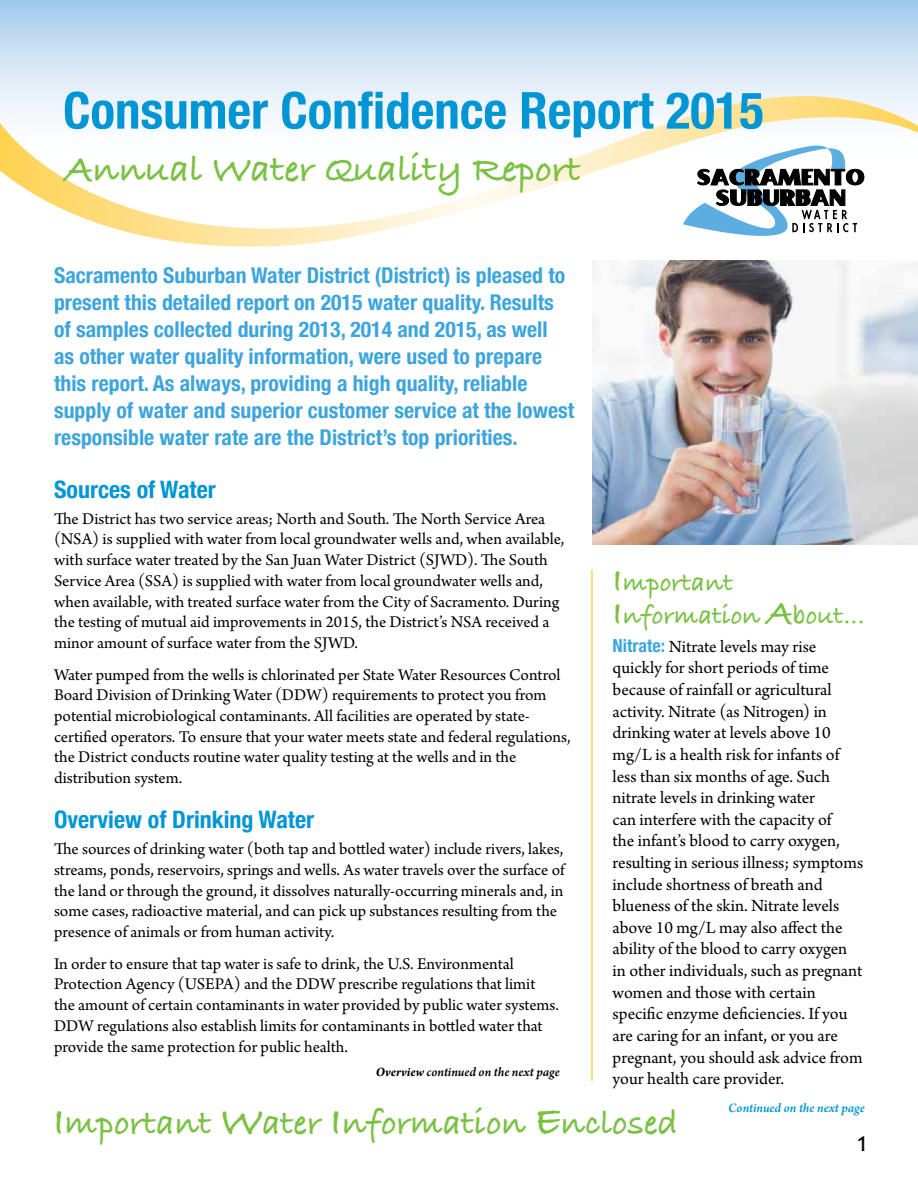
<style>
.page{position:relative;width:918px;height:1187px;background:#fff}
.page>*{position:absolute;margin:0;border:0;box-sizing:border-box;transform-origin:0 0}
.t1{font:700 condensed 51px "Helvetica Neue";color:#0096d6}
.t2{font:700 39px "Bradley Hand ITCTT";color:#7ac143}
.t3{font:700 36px "Bradley Hand ITCTT";color:#7ac143}
.t4{font:28.5px "Candara";color:#000}
.t5{font:700 27px/33px "Bradley Hand ITCTT";color:#7ac143}
.t6{font:700 condensed 24px "Helvetica Neue";color:#0096d6}
.t7{font:700 condensed 21.75px/27px "Helvetica Neue";color:#3da5dd}
.t8{font:18px/21.6px "Arno Pro";color:#000}
.t9{font:17.25px/20.7px "Arno Pro";color:#000}
.t10{font:italic 600 13.5px "Arno Pro";letter-spacing:-.005em;color:#000}
.t11{font:italic 600 13.5px "Arno Pro";letter-spacing:-.005em;color:#0096d6}
.s1{font-size:36px}
.s2{font-family:"Helvetica Neue";font-weight:700;font-stretch:condensed;color:#3da5dd}
.s3{font-weight:700}
.s4{font-size:42px}
</style>
<div class="page">
<img style="left:592px;top:279px;width:325px;height:265px">
<svg style="left:0;top:0;width:917px;height:96px;background:#c8def3"></svg>
<svg style="left:0;top:96px;width:917px;height:183px"></svg>
<hr style="left:591px;top:569px;width:1px;height:511px;background:#ffd24f">
<svg style="left:682px;top:146px;width:181px;height:90px"></svg>
<h1 class="t1" style="left:63px;top:68px;width:702px">Consumer Confidence Report 2015</h1>
<h2 class="t2" style="left:64px;top:140px;width:517px">Annual Water Quality Report</h2>
<p class="t7" style="left:54px;top:260px;width:521px">Sacramento Suburban Water District (District) is pleased to present this detailed report on 2015 water quality. Results of samples collected during 2013, 2014 and 2015, as well<br>as other water quality information, were used to prepare this report. As always, providing a high quality, reliable supply of water and superior customer service at the lowest responsible water rate are the District’s top priorities.</p>
<h3 class="t6" style="left:54px;top:469px;width:163px">Sources of Water</h3>
<p class="t9" style="left:54px;top:509px;width:511px">The District has two service areas; North and South. The North Service Area (NSA) is supplied with water from local groundwater wells and, when available, with surface water treated by the San Juan Water District (SJWD). The South Service Area (SSA) is supplied with water from local groundwater wells and, when available, with treated surface water from the City of Sacramento. During the testing of mutual aid improvements in 2015, the District’s NSA received a minor amount of surface water from the SJWD.</p>
<p class="t9" style="left:54px;top:664px;width:517px">Water pumped from the wells is chlorinated per State Water Resources Control Board Division of Drinking Water (DDW) requirements to protect you from potential microbiological contaminants. All facilities are operated by state&shy;certified operators. To ensure that your water meets state and federal regulations, the District conducts routine water quality testing at the wells and in the distribution system.</p>
<h3 class="t6" style="left:54px;top:799px;width:261px">Overview of Drinking Water</h3>
<p class="t9" style="left:54px;top:839px;width:512px">The sources of drinking water (both tap and bottled water) include rivers, lakes, streams, ponds, reservoirs, springs and wells. As water travels over the surface of the land or through the ground, it dissolves naturally-occurring minerals and, in some cases, radioactive material, and can pick up substances resulting from the presence of animals or from human activity.</p>
<p class="t9" style="left:54px;top:953px;width:506px">In order to ensure that tap water is safe to drink, the U.S. Environmental Protection Agency (USEPA) and the DDW prescribe regulations that limit the amount of certain contaminants in water provided by public water systems.<br>DDW regulations also establish limits for contaminants in bottled water that provide the same protection for public health.</p>
<h3 class="t5" style="left:612px;top:564px;width:254px"><span class="s1">I</span>mportant<br><span class="s1">I</span>nformation <span class="s1">A</span>bout...</h3>
<p class="t8" style="left:612px;top:636px;width:252px"><span class="s2">Nitrate:</span> Nitrate levels may rise quickly for short periods of time because of rainfall or agricultural activity. Nitrate (as Nitrogen) in drinking water at levels above 10 mg/L is a health risk for infants of less than six months of age. Such nitrate levels in drinking water<br>can interfere with the capacity of<br>the infant’s blood to carry oxygen, resulting in serious illness; symptoms include shortness of breath and blueness of the skin. Nitrate levels above 10 mg/L may also affect the ability of the blood to carry oxygen in other individuals, such as pregnant women and those with certain specific enzyme deficiencies. If you are caring for an infant, or you are pregnant, you should ask advice from your health care provider.</p>
<p class="t11" style="left:727px;top:1100px;width:138px">Continued on the next page</p>
<p class="t10" style="left:375px;top:1064px;width:185px"><span class="s3">Overview</span> continued on the next page</p>
<h3 class="t3" style="left:53px;top:1095px;width:626px"><span class="s4">I</span>mportant <span class="s4">W</span>ater <span class="s4">I</span>nformation <span class="s4">E</span>nclosed</h3>
<h3 class="t4" style="left:856px;top:1123px;width:11px">1</h3>
</div>
